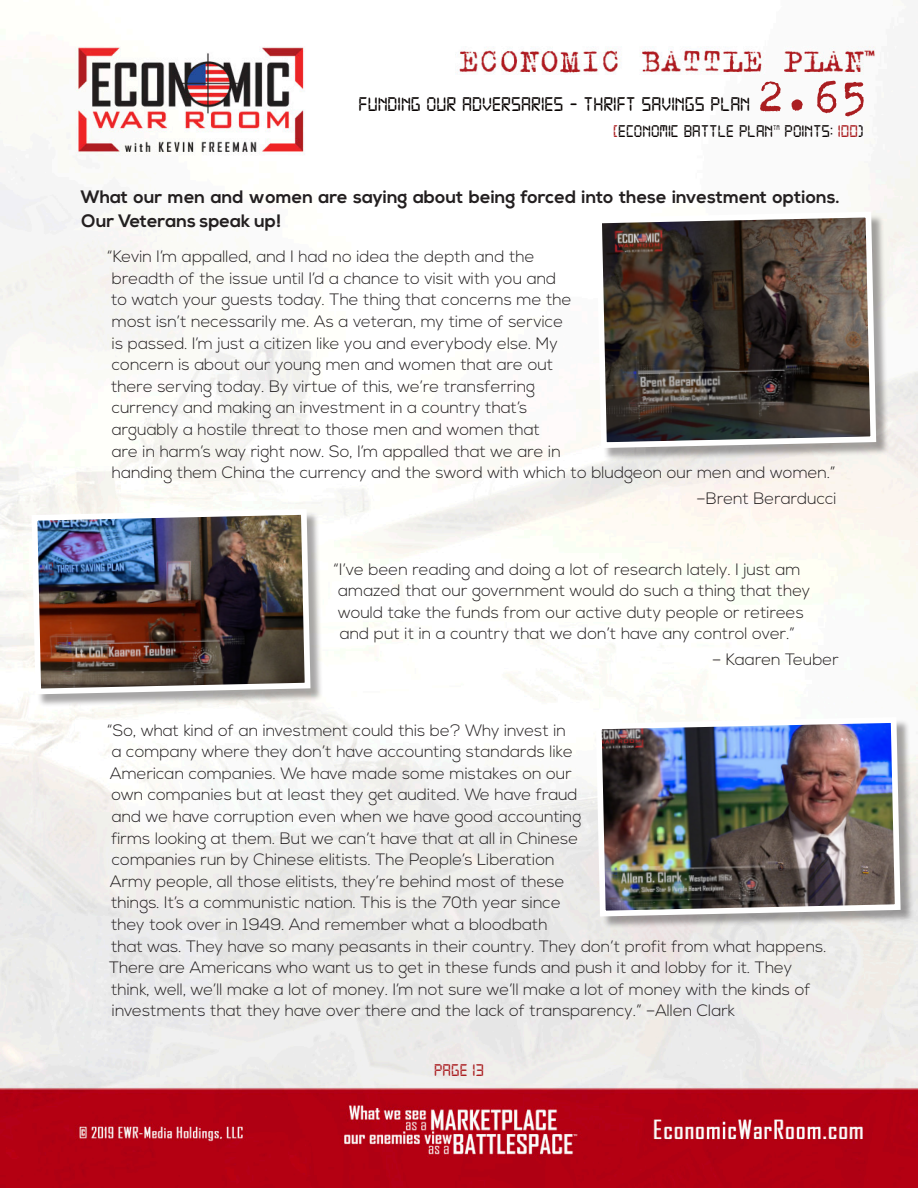
<style>
.page{position:relative;width:918px;height:1188px;background:#fff}
.page>*{position:absolute;margin:0;border:0;box-sizing:border-box;transform-origin:0 0}
.t1{font:51px "Trixie";color:#aa1e21}
.t2{font:21px "Digital 7";color:#080302}
.Main_Body_-_No_Inden{font:700 18px/24.6px "Nexa";color:#231f20}
.t3{font:18px "Digital 7";color:#080302}
.t4{font:18px "Digital 7";color:#aa1e21}
._2nd_level_No_Bullet{font:300 16.5px/21.6px "Nexa";color:#231f20}
.t5{font:7.05px "Digital 7";color:#080302}
.s1{color:#aa1e21}
</style>
<div class="page">
<img style="left:0;top:29px;width:918px;height:1159px">
<div style="left:598px;top:214px;width:291px;height:247px;background:#231f20;opacity:.4"></div>
<svg style="left:593px;top:209px;width:286px;height:242px;background:#5d554e"></svg>
<div style="left:34px;top:511px;width:290px;height:197px;background:#231f20;opacity:.4"></div>
<img style="left:29px;top:506px;width:284px;height:191px">
<div style="left:598px;top:719px;width:316px;height:211px;background:#231f20;opacity:.4"></div>
<img style="left:593px;top:714px;width:311px;height:205px">
<h1 class="t1" style="left:756px;top:62px;width:114px">2.65</h1>
<p class="t3" style="left:613px;top:123px;width:161px"><span class="s1">[</span>ECONOMIC BATTLE PLAN</p>
<p class="t5" style="left:773px;top:124px;width:8px">TM</p>
<p class="t3" style="left:785px;top:123px;width:81px">POINTS: <span class="s1">100</span>)</p>
<p class="t2" style="left:359px;top:95px;width:393px">FUNDING OUR ADVERSARIES - THRIFT SAVINGS PLAN</p>
<p class="Main_Body_-_No_Inden" style="left:81px;top:185px;width:761px">What our men and women are saying about being forced into these investment options.<br>Our Veterans speak up!</p>
<p class="_2nd_level_No_Bullet" style="left:107px;top:246px;width:730px">“Kevin I’m appalled, and I had no idea the depth and the<br>breadth of the issue until I’d a chance to visit with you and<br>to watch your guests today. The thing that concerns me the<br>most isn’t necessarily me. As a veteran, my time of service<br>is passed. I’m just a citizen like you and everybody else. My<br>concern is about our young men and women that are out<br>there serving today. By virtue of this, we’re transferring<br>currency and making an investment in a country that’s<br>arguably a hostile threat to those men and women that<br>are in harm’s way right now. So, I’m appalled that we are in<br>handing them China the currency and the sword with which to bludgeon our men and women.”</p>
<p class="_2nd_level_No_Bullet" style="left:697px;top:489px;width:141px">–Brent Berarducci</p>
<p class="_2nd_level_No_Bullet" style="left:334px;top:559px;width:478px">“I’ve been reading and doing a lot of research lately. I just am amazed that our government would do such a thing that they would take the funds from our active duty people or retirees and put it in a country that we don’t have any control over.”</p>
<p class="_2nd_level_No_Bullet" style="left:712px;top:650px;width:128px">– Kaaren Teuber</p>
<p class="_2nd_level_No_Bullet" style="left:107px;top:720px;width:721px">“So, what kind of an investment could this be? Why invest in<br>a company where they don’t have accounting standards like<br>American companies. We have made some mistakes on our<br>own companies but at least they get audited. We have fraud<br>and we have corruption even when we have good accounting<br>firms looking at them. But we can’t have that at all in Chinese<br>companies run by Chinese elitists. The People’s Liberation<br>Army people, all those elitists, they’re behind most of these<br>things. It’s a communistic nation. This is the 70th year since<br>they took over in 1949. And remember what a bloodbath<br>that was. They have so many peasants in their country. They don’t profit from what happens.<br>There are Americans who want us to get in these funds and push it and lobby for it. They think, well, we’ll make a lot of money. I’m not sure we’ll make a lot of money with the kinds of investments that they have over there and the lack of transparency.” –Allen Clark</p>
<p class="t4" style="left:434px;top:1062px;width:51px">PAGE 13</p>
</div>
